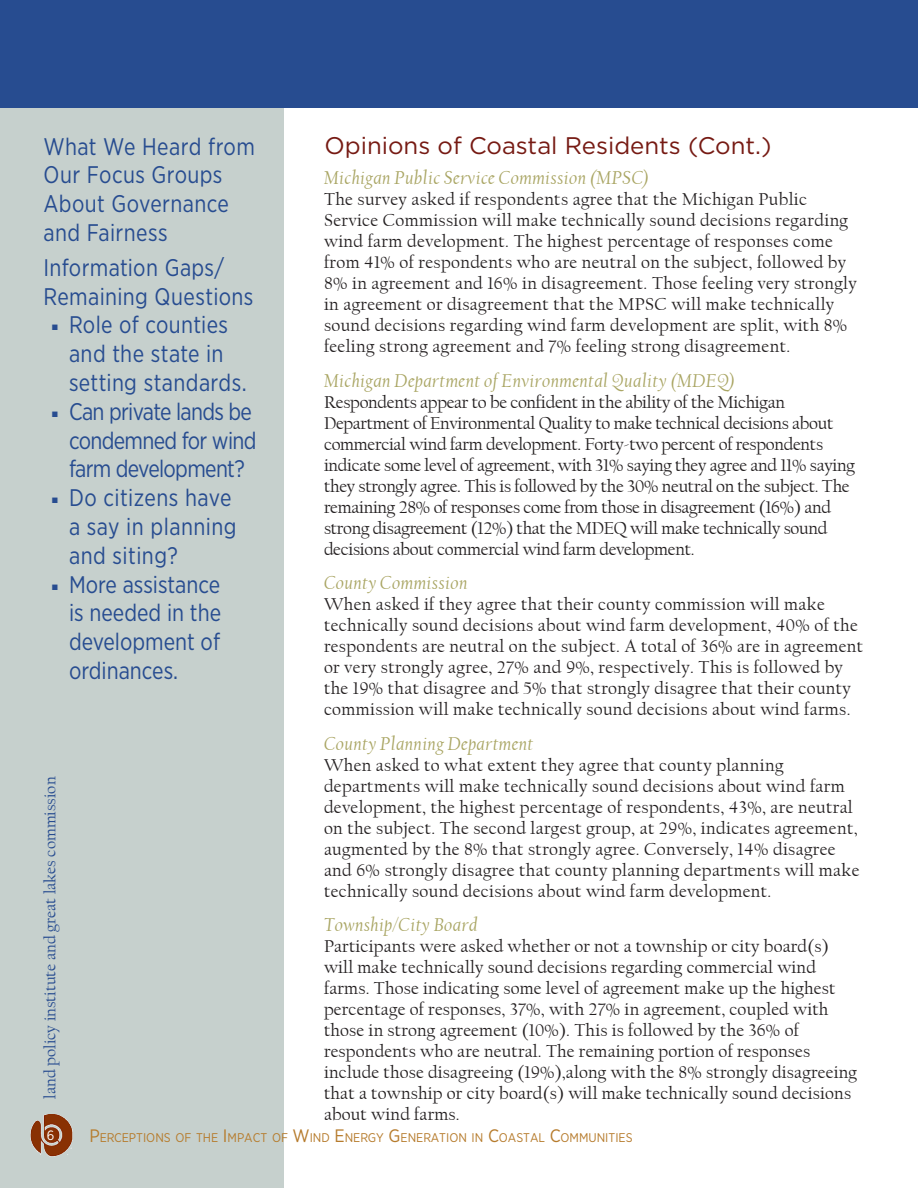
<style>
.page{position:relative;width:918px;height:1188px;background:#fff}
.page>*{position:absolute;margin:0;border:0;box-sizing:border-box;transform-origin:0 0}
.t1{font:24px/28.8px "Gotham Narrow";letter-spacing:.005em;color:#274c90;scale:.93 1}
.t2{font:24px/28.8px "Gotham Narrow";letter-spacing:-.03em;color:#274c90;scale:.93 1}
.t3{font:24px "Gotham";color:#761a13}
.t4{font:italic 19.5px "Californian FB";letter-spacing:.02em;color:#a9a563}
.t5{font:18px/21px "Californian FB";letter-spacing:.02em;color:#231f20}
.t6{font:18px/21px "Californian FB";letter-spacing:-.015em;color:#231f20}
.t7{font:16.5px "Californian FB";color:#274c90}
.t8{font:13.5px "Gotham Narrow";color:#fff}
.t9{font:12.6px "Gotham Narrow";color:#b67b2c}
.s1{font-family:"Garamond Premr Pro"}
.s2{font-size:18px}
</style>
<div class="page">
<div style="left:0;top:108px;width:284px;height:1080px;background:#c6d0cd"></div>
<img style="left:30px;top:1114px;width:43px;height:43px">
<div style="left:0;top:0;width:918px;height:108px;background:#274c90"></div>
<p class="t3" style="left:324px;top:130px;width:449px">Opinions of Coastal Residents (Cont.)</p>
<p class="t4" style="left:324px;top:167px;width:327px">Michigan Public Service Commission (MPSC)</p>
<p class="t5" style="left:324px;top:189px;width:534px">The survey asked if respondents agree that the Michigan Public Service Commission will make technically sound decisions regarding wind farm development. The highest percentage of responses come from 41% of respondents who are neutral on the subject, followed by 8% in agreement and 16% in disagreement. Those feeling very strongly in agreement or disagreement that the MPSC will make technically sound decisions regarding wind farm development are split, with 8% feeling strong agreement and 7% feeling strong disagreement.</p>
<p class="t4" style="left:324px;top:369px;width:413px">Michigan Department of Environmental Quality (MDEQ)</p>
<p class="t6" style="left:324px;top:391px;width:533px">Respondents appear to be confident in the ability of the Michigan Department of Environmental Quality to make technical decisions about commercial wind farm development. Forty-two percent of respondents indicate some level of agreement, with 31% saying they agree and 11% saying they strongly agree. This is followed by the 30% neutral on the subject. The remaining 28% of responses come from those in disagreement (16%) and strong disagreement (12%) that the MDEQ will make technically sound decisions about commercial wind farm development.</p>
<p class="t4" style="left:324px;top:572px;width:145px">County Commission</p>
<p class="t5" style="left:324px;top:594px;width:541px">When asked if they agree that their county commission will make technically sound decisions about wind farm development, 40% of the respondents are neutral on the subject. A total of 36% are in agreement or very strongly agree, 27% and 9%, respectively. This is followed by the 19% that disagree and 5% that strongly disagree that their county commission will make technically sound decisions about wind farms.</p>
<p class="t4" style="left:324px;top:732px;width:211px">County Planning Department</p>
<p class="t5" style="left:324px;top:754px;width:537px">When asked to what extent they agree that county planning departments will make technically sound decisions about wind farm development, the highest percentage of respondents, 43%, are neutral on the subject. The second largest group, at 29%, indicates agreement, augmented by the 8% that strongly agree. Conversely, 14% disagree and 6% strongly disagree that county planning departments will make technically sound decisions about wind farm development.</p>
<p class="t4" style="left:324px;top:914px;width:155px">Township/City Board</p>
<p class="t5" style="left:324px;top:936px;width:535px">Participants were asked whether or not a township or city board(s) will make technically sound decisions regarding commercial wind farms. Those indicating some level of agreement make up the highest percentage of responses, 37%, with 27% in agreement, coupled with those in strong agreement (10%). This is followed by the 36% of respondents who are neutral. The remaining portion of responses include those disagreeing (19%),along with the 8% strongly disagreeing that a township or city board(s) will make technically sound decisions about wind farms.</p>
<p class="t1" style="left:44px;top:131px;width:229px">What We Heard from<br>Our Focus Groups<br>About Governance and Fairness</p>
<p class="t1" style="left:44px;top:252px;width:227px">Information Gaps/<br>Remaining Questions</p>
<p class="t1" style="left:69px;top:310px;width:193px;text-indent:-18px"><span class="s1">■</span> Role of counties and the state in setting standards.</p>
<p class="t2" style="left:69px;top:396px;width:203px;text-indent:-18px"><span class="s1">■</span> Can private lands be condemned for wind farm development?</p>
<p class="t1" style="left:69px;top:483px;width:182px;text-indent:-18px"><span class="s1">■</span> Do citizens have a say in planning and siting?</p>
<p class="t1" style="left:69px;top:569px;width:165px;text-align:justify;text-indent:-18px"><span class="s1">■</span> More assistance is needed in the development of ordinances.</p>
<p class="t7" style="left:41px;top:1099px;width:323px;rotate:-90deg">land policy institute and great lakes commission</p>
<p class="t8" style="left:47px;top:1127px;width:9px">6</p>
<p class="t9" style="left:89px;top:1129px;width:545px"><span class="s2">P</span>ERCEPTIONS OF THE <span class="s2">I</span> MPACT OF <span class="s2">W</span>IND <span class="s2">E</span>NERGY <span class="s2">G</span> ENERATION IN <span class="s2">C</span>OASTAL <span class="s2">C</span>OMMUNITIES</p>
</div>
